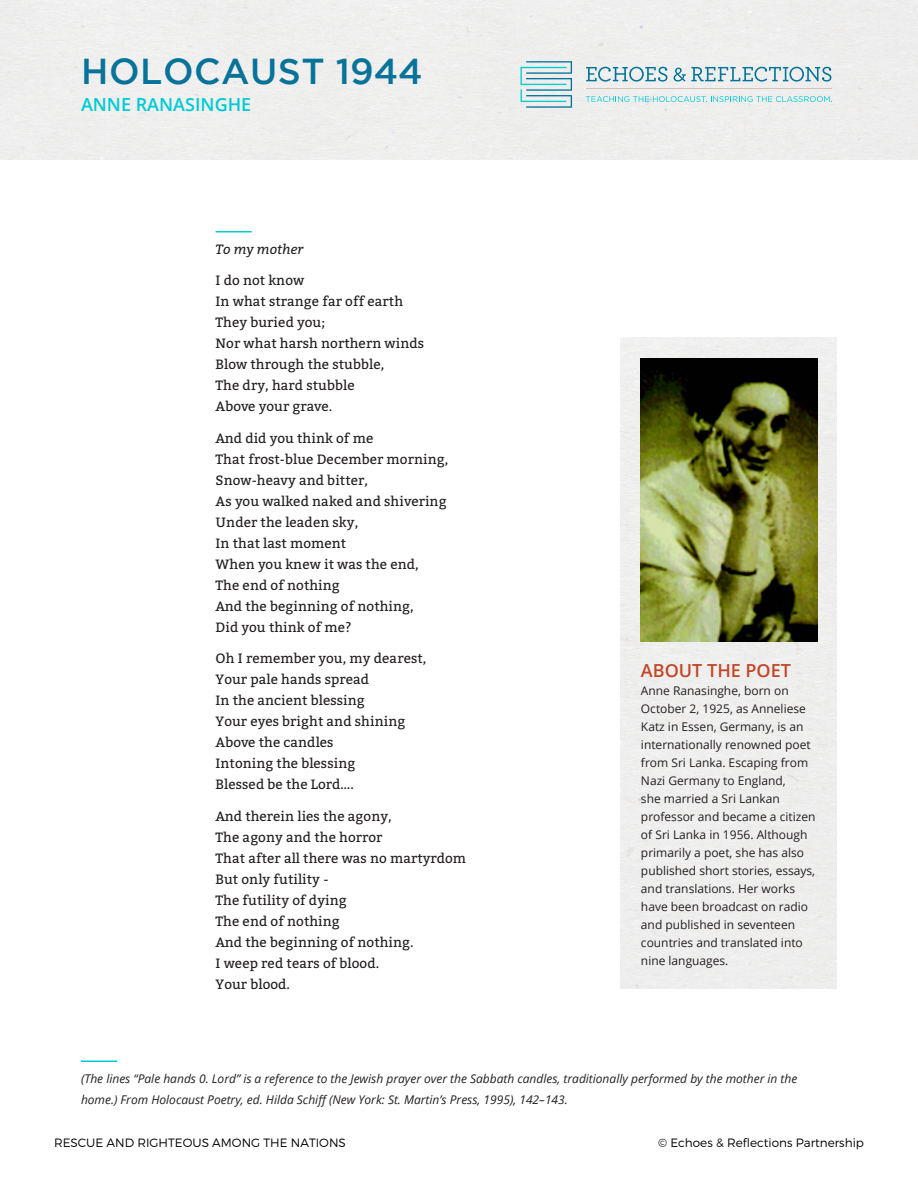
<style>
.page{position:relative;width:918px;height:1188px;background:#fff}
.page>*{position:absolute;margin:0;border:0;box-sizing:border-box;transform-origin:0 0}
.t1{font:500 36px "Gotham";letter-spacing:.015em;color:#087399}
.Body_Copy{font:600 18px "Open Sans";color:#00cad4}
.t2{font:600 18px "Open Sans";color:#c24729}
.Body_Copy-2{font:13.5px/21px "Bitter";letter-spacing:.005em;color:#231f20}
.Body_Copy-3{font:italic 13.5px "Bitter";letter-spacing:.005em;color:#231f20}
.t3{font:12px/18px "Open Sans";color:#231f20}
.Notes{font:italic 12px/21px "Open Sans";color:#231f20}
.t4{font:300 12px "Montserrat";color:#000}
</style>
<div class="page">
<div style="left:621px;top:338px;width:216px;height:650px;background:#efeeee"></div>
<svg style="left:586px;top:96px;width:246px;height:6px"></svg>
<hr style="left:586px;top:88px;width:245px;height:1px;background:#cfc3bc">
<svg style="left:586px;top:67px;width:81px;height:15px"></svg>
<svg style="left:674px;top:67px;width:157px;height:15px"></svg>
<svg style="left:521px;top:61px;width:51px;height:47px"></svg>
<hr style="left:81px;top:1060px;width:36px;height:2px;background:#00cad4">
<img style="left:641px;top:359px;width:176px;height:283px">
<hr style="left:216px;top:231px;width:36px;height:1px;background:#00cad4">
<h1 class="t1" style="left:81px;top:51px;width:343px">HOLOCAUST 1944</h1>
<p class="Body_Copy" style="left:81px;top:92px;width:172px">ANNE RANASINGHE</p>
<p class="Body_Copy-3" style="left:216px;top:240px;width:89px">To my mother</p>
<p class="Body_Copy-2" style="left:216px;top:270px;width:210px">I do not know<br>In what strange far off earth<br>They buried you;<br>Nor what harsh northern winds<br>Blow through the stubble,<br>The dry, hard stubble<br>Above your grave.</p>
<p class="Body_Copy-2" style="left:216px;top:427px;width:234px">And did you think of me<br>That frost-blue December morning,<br>Snow-heavy and bitter,<br>As you walked naked and shivering<br>Under the leaden sky,<br>In that last moment<br>When you knew it was the end,<br>The end of nothing<br>And the beginning of nothing,<br>Did you think of me?</p>
<p class="Body_Copy-2" style="left:216px;top:648px;width:212px">Oh I remember you, my dearest,<br>Your pale hands spread<br>In the ancient blessing<br>Your eyes bright and shining<br>Above the candles<br>Intoning the blessing<br>Blessed be the Lord….</p>
<p class="Body_Copy-2" style="left:216px;top:806px;width:252px">And therein lies the agony,<br>The agony and the horror<br>That after all there was no martyrdom<br>But only futility -<br>The futility of dying<br>The end of nothing<br>And the beginning of nothing.<br>I weep red tears of blood.<br>Your blood.</p>
<p class="t2" style="left:641px;top:658px;width:152px">ABOUT THE POET</p>
<p class="t3" style="left:641px;top:681px;width:176px">Anne Ranasinghe, born on<br>October 2, 1925, as Anneliese<br>Katz in Essen, Germany, is an internationally renowned poet from Sri Lanka. Escaping from<br>Nazi Germany to England,<br>she married a Sri Lankan professor and became a citizen of Sri Lanka in 1956. Although primarily a poet, she has also published short stories, essays, and translations. Her works have been broadcast on radio and published in seventeen countries and translated into nine languages.</p>
<p class="Notes" style="left:81px;top:1068px;width:718px">(The lines “Pale hands 0. Lord” is a reference to the Jewish prayer over the Sabbath candles, traditionally performed by the mother in the home.) From Holocaust Poetry, ed. Hilda Schiff (New York: St. Martin’s Press, 1995), 142–143.</p>
<p class="t4" style="left:54px;top:1135px;width:293px">RESCUE AND RIGHTEOUS AMONG THE NATIONS</p>
<p class="t4" style="left:658px;top:1135px;width:207px">© Echoes &amp; Reflections Partnership</p>
</div>
